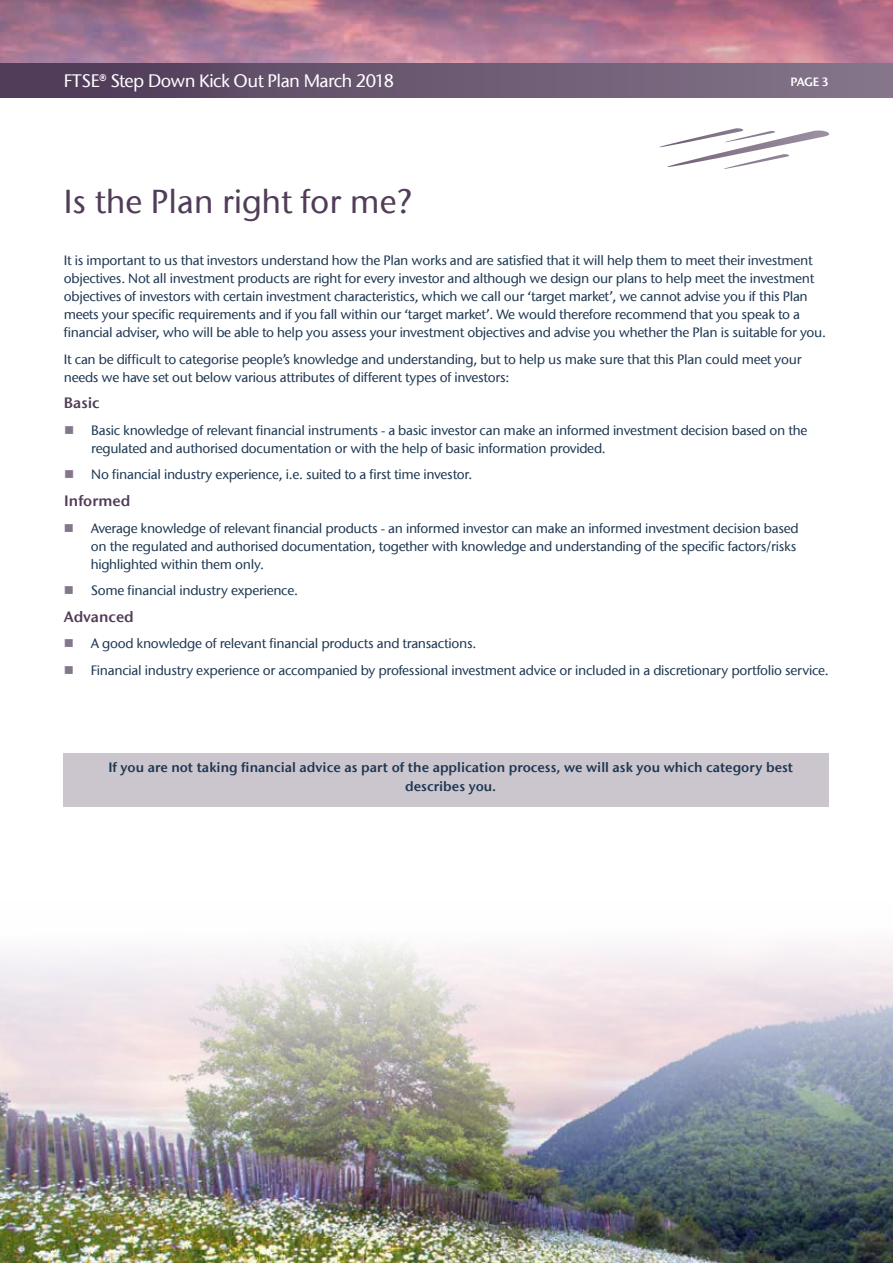
<style>
.page{position:relative;width:893px;height:1263px;background:#fff}
.page>*{position:absolute;margin:0;border:0;box-sizing:border-box;transform-origin:0 0}
.t1{font:500 33px "ITC Stone Sans Com";color:#513c59}
.t2{font:500 18px "ITC Stone Sans Com";letter-spacing:-.03em;color:#fff}
.t3{font:15px "ITC Stone Sans Com Semi";color:#513c59}
.t4{font:500 13.5px/18px "ITC Stone Sans Com";letter-spacing:-.02em;color:#1d3752}
.t5{font:13.5px/18.8px "ITC Stone Sans Com Semi";color:#1d3752;text-align:center}
.t6{font:12px "ITC Stone Sans Com Semi";color:#fff}
.s1{color:#85778b}
</style>
<div class="page">
<img style="left:0;top:0;width:893px;height:63px">
<svg style="left:659px;top:128px;width:170px;height:41px"></svg>
<div style="left:0;top:63px;width:893px;height:35px;background:linear-gradient(to right,#4f3a57,#86788c)"></div>
<img style="left:0;top:942px;width:893px;height:321px">
<div style="left:64px;top:753px;width:765px;height:54px;background:#cbc5cd"></div>
<h2 class="t2" style="left:64px;top:70px;width:332px">FTSE® Step Down Kick Out Plan March 2018</h2>
<p class="t6" style="left:791px;top:74px;width:40px">PAGE 3</p>
<h1 class="t1" style="left:64px;top:181px;width:350px">Is the Plan right for me?</h1>
<p class="t4" style="left:64px;top:251px;width:764px">It is important to us that investors understand how the Plan works and are satisfied that it will help them to meet their investment objectives. Not all investment products are right for every investor and although we design our plans to help meet the investment objectives of investors with certain investment characteristics, which we call our ‘target market’, we cannot advise you if this Plan meets your specific requirements and if you fall within our ‘target market’. We would therefore recommend that you speak to a financial adviser, who will be able to help you assess your investment objectives and advise you whether the Plan is suitable for you.</p>
<p class="t4" style="left:64px;top:350px;width:739px">It can be difficult to categorise people’s knowledge and understanding, but to help us make sure that this Plan could meet your needs we have set out below various attributes of different types of investors:</p>
<p class="t3" style="left:64px;top:394px;width:37px">Basic</p>
<p class="t4" style="left:91px;top:421px;width:718px;text-indent:-27px"><span class="s1">■</span> Basic knowledge of relevant financial instruments - a basic investor can make an informed investment decision based on the regulated and authorised documentation or with the help of basic information provided.</p>
<p class="t4" style="left:64px;top:466px;width:410px"><span class="s1">■</span> No financial industry experience, i.e. suited to a first time investor.</p>
<p class="t3" style="left:64px;top:491px;width:68px">Informed</p>
<p class="t4" style="left:91px;top:519px;width:709px;text-indent:-27px"><span class="s1">■</span> Average knowledge of relevant financial products - an informed investor can make an informed investment decision based on the regulated and authorised documentation, together with knowledge and understanding of the specific factors/risks highlighted within them only.</p>
<p class="t4" style="left:64px;top:581px;width:236px"><span class="s1">■</span> Some financial industry experience.</p>
<p class="t3" style="left:64px;top:607px;width:72px">Advanced</p>
<p class="t4" style="left:64px;top:635px;width:414px"><span class="s1">■</span> A good knowledge of relevant financial products and transactions.</p>
<p class="t4" style="left:64px;top:661px;width:767px"><span class="s1">■</span> Financial industry experience or accompanied by professional investment advice or included in a discretionary portfolio service.</p>
<p class="t5" style="left:108px;top:758px;width:686px">If you are not taking financial advice as part of the application process, we will ask you which category best describes you.</p>
</div>
